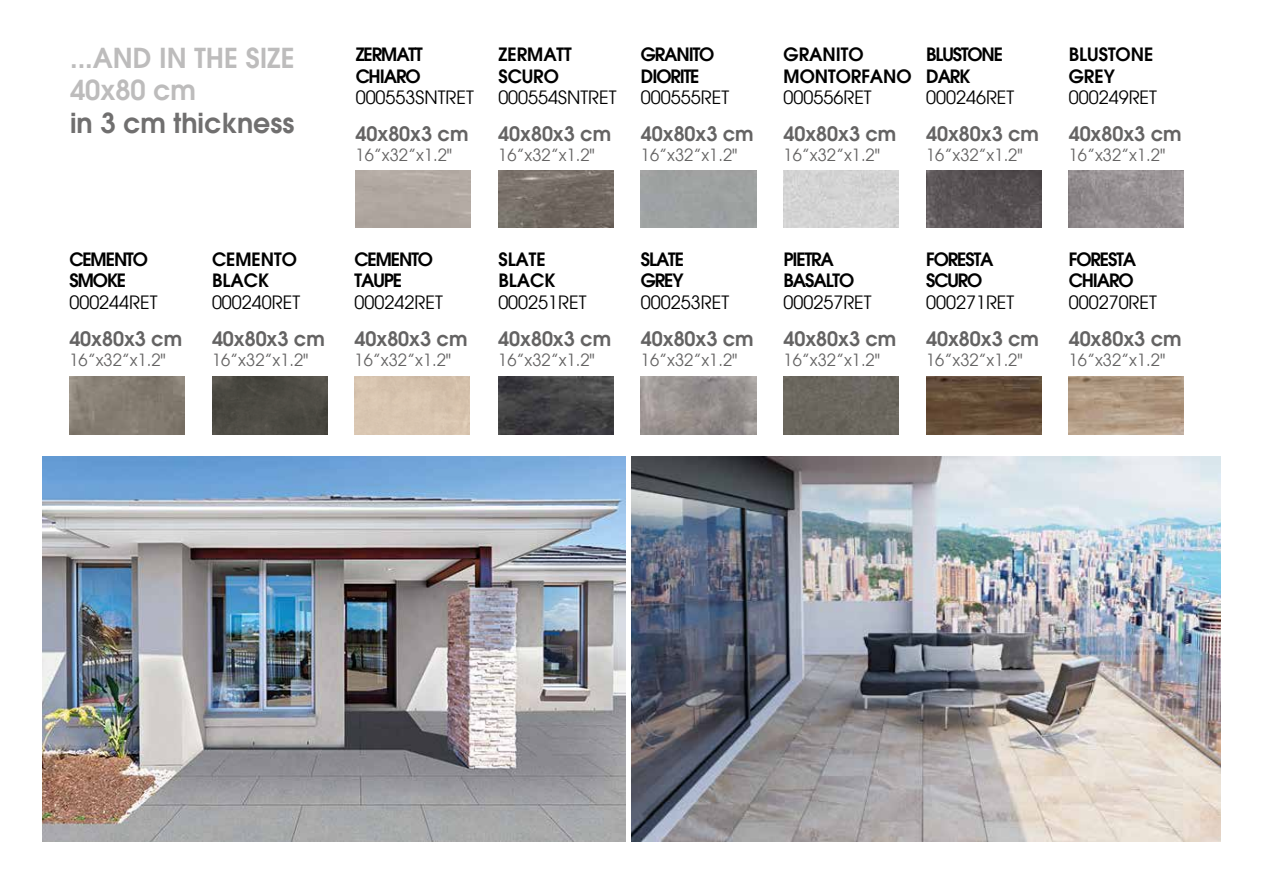
<style>
.page{position:relative;width:1263px;height:893px;background:#fff}
.page>*{position:absolute;margin:0;border:0;box-sizing:border-box;transform-origin:0 0}
.t1{font:600 27px/32.4px "Avant Garde";color:#bdbcbc}
.t2{font:600 27px "Avant Garde";color:#706f6f}
.t3{font:600 19.5px "Avant Garde";color:#646363}
.t4{font:18px "Avant Garde";color:#000}
.t5{font:600 18px/21.6px "Avant Garde";letter-spacing:-.06em;color:#000}
.t6{font:600 18px/21.6px "Avant Garde";color:#000}
.t7{font:16.5px "Avant Garde";color:#646363}
</style>
<div class="page">
<img style="left:69px;top:376px;width:116px;height:58px">
<img style="left:641px;top:376px;width:115px;height:58px">
<img style="left:926px;top:376px;width:115px;height:58px">
<div style="left:783px;top:376px;width:116px;height:58px;background:#6b675e"></div>
<img style="left:1069px;top:376px;width:115px;height:58px">
<img style="left:926px;top:170px;width:115px;height:58px">
<img style="left:498px;top:170px;width:115px;height:58px">
<img style="left:212px;top:376px;width:115px;height:58px">
<img style="left:498px;top:376px;width:115px;height:58px">
<div style="left:783px;top:170px;width:116px;height:58px;background:#d4d4d4"></div>
<img style="left:1069px;top:170px;width:115px;height:58px">
<img style="left:631px;top:457px;width:589px;height:385px">
<img style="left:43px;top:457px;width:582px;height:385px">
<h1 class="t1" style="left:70px;top:41px;width:226px">...AND IN THE SIZE<br>40x80 cm</h1>
<h1 class="t2" style="left:70px;top:105px;width:226px">in 3 cm thickness</h1>
<p class="t5" style="left:356px;top:43px;width:68px">ZERMATT<br>CHIARO</p>
<p class="t4" style="left:356px;top:87px;width:120px">000553SNTRET</p>
<p class="t3" style="left:356px;top:121px;width:114px">40x80x3 cm</p>
<p class="t7" style="left:356px;top:145px;width:98px">16”x32”x1.2"</p>
<p class="t6" style="left:498px;top:43px;width:75px">ZERMATT<br>SCURO</p>
<p class="t4" style="left:498px;top:87px;width:120px">000554SNTRET</p>
<p class="t3" style="left:498px;top:121px;width:114px">40x80x3 cm</p>
<p class="t7" style="left:498px;top:145px;width:98px">16”x32”x1.2"</p>
<p class="t5" style="left:641px;top:43px;width:75px">GRANITO<br>DIORITE</p>
<p class="t4" style="left:641px;top:87px;width:90px">000555RET</p>
<p class="t3" style="left:641px;top:121px;width:114px">40x80x3 cm</p>
<p class="t7" style="left:641px;top:145px;width:98px">16”x32”x1.2"</p>
<p class="t6" style="left:783px;top:43px;width:130px">GRANITO<br>MONTORFANO</p>
<p class="t4" style="left:783px;top:87px;width:90px">000556RET</p>
<p class="t3" style="left:783px;top:121px;width:114px">40x80x3 cm</p>
<p class="t7" style="left:783px;top:145px;width:98px">16”x32”x1.2"</p>
<p class="t5" style="left:926px;top:43px;width:79px">BLUSTONE<br>DARK</p>
<p class="t4" style="left:926px;top:87px;width:90px">000246RET</p>
<p class="t3" style="left:926px;top:121px;width:114px">40x80x3 cm</p>
<p class="t7" style="left:926px;top:145px;width:98px">16”x32”x1.2"</p>
<p class="t6" style="left:1069px;top:43px;width:86px">BLUSTONE<br>GREY</p>
<p class="t4" style="left:1069px;top:87px;width:90px">000249RET</p>
<p class="t3" style="left:1069px;top:121px;width:114px">40x80x3 cm</p>
<p class="t7" style="left:1069px;top:145px;width:98px">16”x32”x1.2"</p>
<p class="t5" style="left:69px;top:248px;width:80px">CEMENTO<br>SMOKE</p>
<p class="t4" style="left:69px;top:291px;width:90px">000244RET</p>
<p class="t3" style="left:69px;top:326px;width:114px">40x80x3 cm</p>
<p class="t7" style="left:69px;top:350px;width:98px">16”x32”x1.2"</p>
<p class="t6" style="left:212px;top:248px;width:86px">CEMENTO<br>BLACK</p>
<p class="t4" style="left:212px;top:291px;width:90px">000240RET</p>
<p class="t3" style="left:212px;top:326px;width:114px">40x80x3 cm</p>
<p class="t7" style="left:212px;top:350px;width:98px">16”x32”x1.2"</p>
<p class="t5" style="left:355px;top:248px;width:80px">CEMENTO<br>TAUPE</p>
<p class="t4" style="left:355px;top:291px;width:90px">000242RET</p>
<p class="t3" style="left:355px;top:326px;width:114px">40x80x3 cm</p>
<p class="t7" style="left:355px;top:350px;width:98px">16”x32”x1.2"</p>
<p class="t6" style="left:498px;top:248px;width:58px">SLATE<br>BLACK</p>
<p class="t4" style="left:498px;top:291px;width:90px">000251RET</p>
<p class="t3" style="left:498px;top:326px;width:114px">40x80x3 cm</p>
<p class="t7" style="left:498px;top:350px;width:98px">16”x32”x1.2"</p>
<p class="t5" style="left:641px;top:248px;width:45px">SLATE<br>GREY</p>
<p class="t4" style="left:641px;top:291px;width:90px">000253RET</p>
<p class="t3" style="left:641px;top:326px;width:114px">40x80x3 cm</p>
<p class="t7" style="left:641px;top:350px;width:98px">16”x32”x1.2"</p>
<p class="t5" style="left:783px;top:248px;width:72px">PIETRA<br>BASALTO</p>
<p class="t4" style="left:783px;top:291px;width:90px">000257RET</p>
<p class="t3" style="left:783px;top:326px;width:114px">40x80x3 cm</p>
<p class="t7" style="left:783px;top:350px;width:98px">16”x32”x1.2"</p>
<p class="t5" style="left:926px;top:248px;width:69px">FORESTA<br>SCURO</p>
<p class="t4" style="left:926px;top:291px;width:90px">000271RET</p>
<p class="t3" style="left:926px;top:326px;width:114px">40x80x3 cm</p>
<p class="t7" style="left:926px;top:350px;width:98px">16”x32”x1.2"</p>
<p class="t5" style="left:1069px;top:248px;width:69px">FORESTA<br>CHIARO</p>
<p class="t4" style="left:1069px;top:291px;width:90px">000270RET</p>
<p class="t3" style="left:1069px;top:326px;width:114px">40x80x3 cm</p>
<p class="t7" style="left:1069px;top:350px;width:98px">16”x32”x1.2"</p>
</div>
